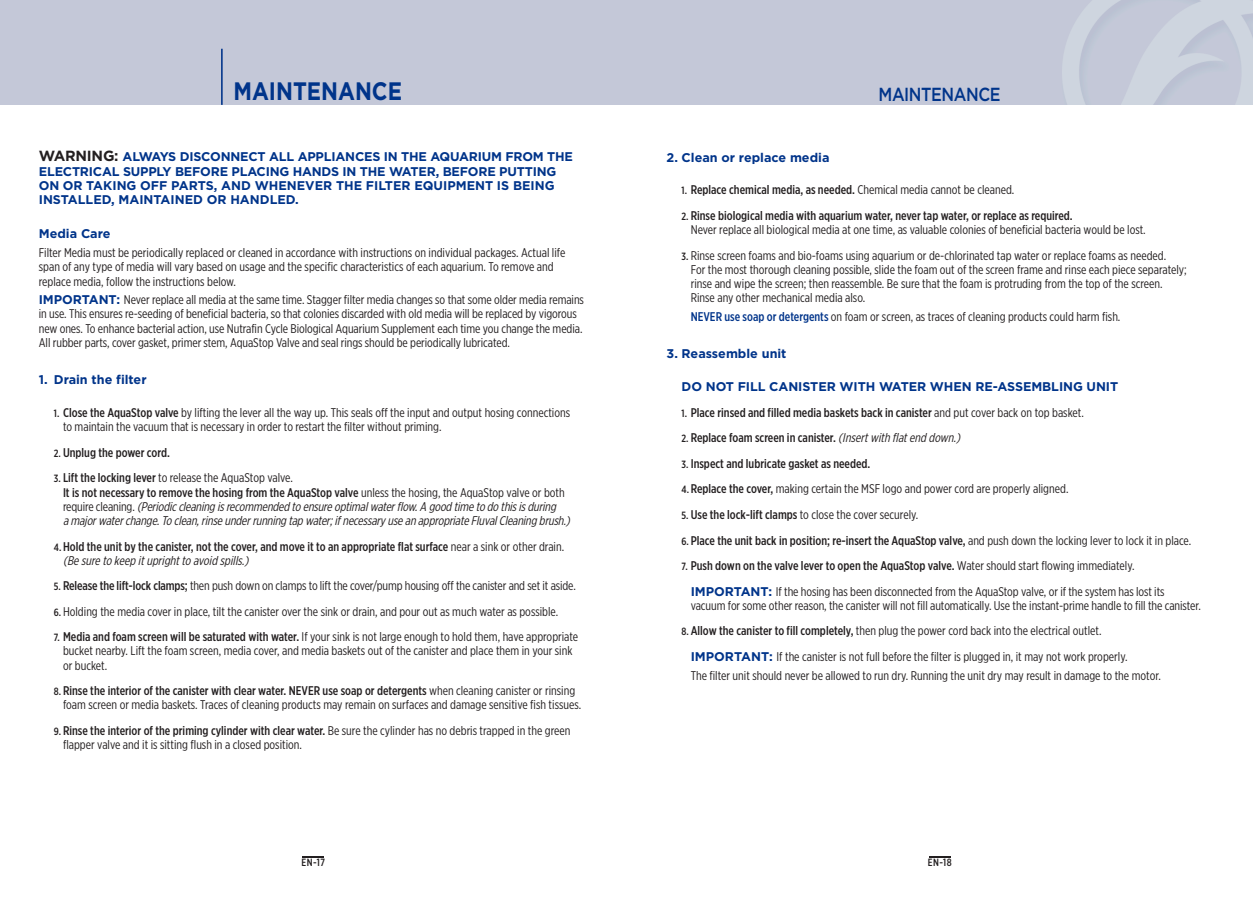
<style>
.page{position:relative;width:1253px;height:897px;background:#fff}
.page>*{position:absolute;margin:0;border:0;box-sizing:border-box;transform-origin:0 0}
.t1{font:700 25.2px "Gotham";color:#00348a;scale:.85 1}
.t2{font:500 18.9px "Gotham";letter-spacing:-.025em;color:#00348a;scale:.85 1}
.t3{font:12.6px/14.2px "Gotham X Narrow";color:#231f20}
.t4{font:500 12.6px/14.1px "Gotham X Narrow";color:#231f20}
.t5{font:italic 12.6px/14.1px "Gotham X Narrow";color:#231f20}
.t6{font:700 12.6px/14.2px "Gotham";letter-spacing:-.005em;color:#00348a}
.t7{font:500 10.5px "Gotham X Narrow";letter-spacing:.05em;color:#231f20}
.s1{font-size:14.7px;color:#231f20}
.s2{font-family:"Gotham";font-weight:700;color:#00348a}
.s3{font-weight:500;font-size:10.5px}
.s4{font-weight:500}
.s5{font-size:10.5px}
.s6{font-weight:500;font-style:normal;font-size:10.5px}
.s7{font-weight:500;font-style:normal}
.s8{font-style:normal}
.s9{font-weight:400}
.s10{font-weight:400;font-style:italic}
.s11{font-weight:500;color:#00348a}
</style>
<div class="page">
<hr style="left:929px;top:855px;width:21px;height:2px;background:#231f20">
<hr style="left:302px;top:855px;width:21px;height:2px;background:#231f20">
<hr style="left:221px;top:49px;width:2px;height:56px;background:#00348a">
<h1 class="t1" style="left:233px;top:77px;width:200px">MAINTENANCE</h1>
<p class="t6" style="left:39px;top:150px;width:536px"><span class="s1">WARNING:</span> ALWAYS DISCONNECT ALL APPLIANCES IN THE AQUARIUM FROM THE ELECTRICAL SUPPLY BEFORE PLACING HANDS IN THE WATER, BEFORE PUTTING ON OR TAKING OFF PARTS, AND WHENEVER THE FILTER EQUIPMENT IS BEING INSTALLED, MAINTAINED OR HANDLED.</p>
<p class="t6" style="left:39px;top:227px;width:73px">Media Care</p>
<p class="t3" style="left:39px;top:246px;width:528px">Filter Media must be periodically replaced or cleaned in accordance with instructions on individual packages. Actual life span of any type of media will vary based on usage and the specific characteristics of each aquarium. To remove and replace media, follow the instructions below.</p>
<p class="t3" style="left:39px;top:293px;width:547px"><span class="s2">IMPORTANT:</span> Never replace all media at the same time. Stagger filter media changes so that some older media remains in use. This ensures re-seeding of beneficial bacteria, so that colonies discarded with old media will be replaced by vigorous new ones. To enhance bacterial action, use Nutrafin Cycle Biological Aquarium Supplement each time you change the media.<br>All rubber parts, cover gasket, primer stem, AquaStop Valve and seal rings should be periodically lubricated.</p>
<p class="t6" style="left:39px;top:373px;width:109px">1. Drain the filter</p>
<p class="t3" style="left:63px;top:406px;width:509px;text-indent:-9px"><span class="s3">1.</span> <span class="s4">Close the AquaStop valve</span> by lifting the lever all the way up. This seals off the input and output hosing connections to maintain the vacuum that is necessary in order to restart the filter without priming.</p>
<p class="t4" style="left:54px;top:446px;width:118px"><span class="s5">2.</span> Unplug the power cord.</p>
<p class="t5" style="left:63px;top:472px;width:510px;text-indent:-9px"><span class="s6">3.</span> <span class="s7">Lift the locking lever</span> <span class="s8">to release the AquaStop valve.<br></span><span class="s7">It is not necessary to remove the hosing from the AquaStop valve</span> <span class="s8">unless the hosing, the AquaStop valve or both<br>r e q u i r e c l e a n i n g .</span> (Periodic cleaning isrecommended to ensure optimalwaterflow.A good time to do thisisduring<br>a majorwaterchange.To clean,rinse underrunning tap water;if necessary use an appropriate FluvalCleaning brush.)</p>
<p class="t4" style="left:63px;top:540px;width:503px;text-indent:-9px"><span class="s5">4.</span> Hold the unit by the canister, not the cover, and move it to an appropriate flat surface <span class="s9">near a sink or other drain. </span><span class="s10">(Be sure to keep ituprightto avoid spills.)</span></p>
<p class="t3" style="left:54px;top:579px;width:523px"><span class="s3">5.</span> <span class="s4">Release the lift-lock clamps;</span> then push down on clamps to lift the cover/pump housing off the canister and set it aside.</p>
<p class="t3" style="left:54px;top:605px;width:506px"><span class="s3">6.</span> Holding the media cover in place, tilt the canister over the sink or drain, and pour out as much water as possible.</p>
<p class="t3" style="left:63px;top:630px;width:517px;text-indent:-9px"><span class="s3">7.</span> <span class="s4">Media and foam screen will be saturated with water.</span> If your sink is not large enough to hold them, have appropriate bucket nearby. Lift the foam screen, media cover, and media baskets out of the canister and place them in your sink or bucket.</p>
<p class="t3" style="left:63px;top:684px;width:520px;text-indent:-9px"><span class="s3">8.</span> <span class="s4">Rinse the interior of the canister with clear water. NEVER use soap or detergents</span> when cleaning canister or rinsing foam screen or media baskets. Traces of cleaning products may remain on surfaces and damage sensitive fish tissues.</p>
<p class="t3" style="left:63px;top:724px;width:509px;text-indent:-9px"><span class="s3">9.</span> <span class="s4">Rinse the interior of the priming cylinder with clear water.</span> Be sure the cylinder has no debris trapped in the green flapper valve and it is sitting flush in a closed position.</p>
<h2 class="t2" style="left:878px;top:83px;width:145px">MAINTENANCE</h2>
<p class="t6" style="left:666px;top:150px;width:164px">2. Clean or replace media</p>
<p class="t4" style="left:682px;top:184px;width:334px"><span class="s5">1.</span> Replace chemical media, as needed. <span class="s9">Chemical media cannot be cleaned.</span></p>
<p class="t3" style="left:691px;top:209px;width:456px;text-indent:-9px"><span class="s3">2.</span> <span class="s4">Rinse biological media with aquarium water, never tap water, or replace as required.<br></span>Never replace all biological media at one time, as valuable colonies of beneficial bacteria would be lost.</p>
<p class="t3" style="left:691px;top:249px;width:497px;text-indent:-9px"><span class="s3">3.</span> Rinse screen foams and bio-foams using aquarium or de-chlorinated tap water or replace foams as needed.<br>For the most thorough cleaning possible, slide the foam out of the screen frame and rinse each piece separately; rinse and wipe the screen; then reassemble. Be sure that the foam is protruding from the top of the screen.<br>Rinse any other mechanical media also.</p>
<p class="t3" style="left:691px;top:310px;width:431px"><span class="s11">NEVER use soap or detergents</span> on foam or screen, as traces of cleaning products could harm fish.</p>
<p class="t6" style="left:666px;top:347px;width:122px">3. Reassemble unit</p>
<p class="t6" style="left:682px;top:380px;width:438px">DO NOT FILL CANISTER WITH WATER WHEN RE-ASSEMBLING UNIT</p>
<p class="t4" style="left:682px;top:406px;width:404px"><span class="s5">1.</span> Place rinsed and filled media baskets back in canister <span class="s9">and put cover back on top basket.</span></p>
<p class="t4" style="left:682px;top:432px;width:282px"><span class="s5">2.</span> Replace foam screen in canister. <span class="s10">(Insertwith flatend down.)</span></p>
<p class="t4" style="left:682px;top:457px;width:190px"><span class="s5">3.</span> Inspect and lubricate gasket as needed.</p>
<p class="t3" style="left:682px;top:482px;width:388px"><span class="s3">4.</span> <span class="s4">Replace the cover,</span> making certain the MSF logo and power cord are properly aligned.</p>
<p class="t3" style="left:682px;top:508px;width:238px"><span class="s3">5.</span> <span class="s4">Use the lock-lift clamps</span> to close the cover securely.</p>
<p class="t4" style="left:682px;top:534px;width:511px"><span class="s5">6.</span> Place the unit back in position; re-insert the AquaStop valve, <span class="s9">and push down the locking lever to lock it in place.</span></p>
<p class="t3" style="left:691px;top:553px;width:475px;line-height:25.5px;text-indent:-9px"><span class="s3">7.</span> <span class="s4">Push down on the valve lever to open the AquaStop valve.</span> Water should start flowing immediately.<br><span class="s2">IMPORTANT:</span> If the hosing has been disconnected from the AquaStop valve, or if the system has lost its</p>
<p class="t3" style="left:691px;top:599px;width:512px">vacuum for some other reason, the canister will not fill automatically. Use the instant-prime handle to fill the canister.</p>
<p class="t3" style="left:691px;top:619px;width:438px;line-height:25.5px;text-indent:-9px"><span class="s3">8.</span> <span class="s4">Allow the canister to fill completely,</span> then plug the power cord back into the electrical outlet.<br><span class="s2">IMPORTANT:</span> If the canister is not full before the filter is plugged in, it may not work properly.</p>
<p class="t3" style="left:691px;top:668px;width:472px">The filter unit should never be allowed to run dry. Running the unit dry may result in damage to the motor.</p>
<p class="t7" style="left:301px;top:858px;width:25px">EN-17</p>
<p class="t7" style="left:928px;top:858px;width:26px">EN-18</p>
</div>
